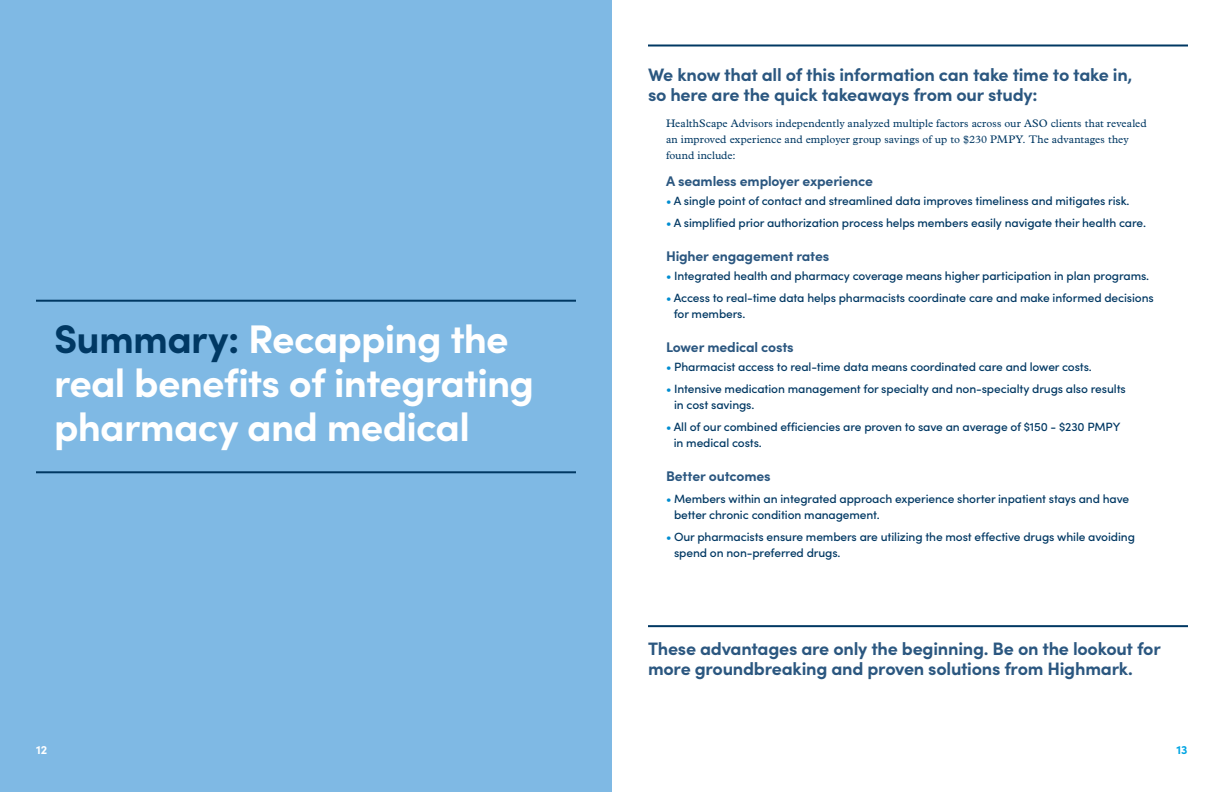
<style>
.page{position:relative;width:1224px;height:792px;background:#fff}
.page>*{position:absolute;margin:0;border:0;box-sizing:border-box;transform-origin:0 0}
.County_Name_1{font:700 40px/44px "Sofia Pro";letter-spacing:-.02em;color:#fff}
.t1{font:700 18px/20px "Sofia Pro";letter-spacing:-.015em;color:#2b5780}
.t2{font:700 14px "Sofia Pro";letter-spacing:-.01em;color:#2b5780}
.t3{font:500 12px/16px "Sofia Pro";letter-spacing:-.01em;color:#003863}
.County_Name_1-2{font:700 12px "Sofia Pro";color:#00a5e3}
.County_Name_1-3{font:700 12px "Sofia Pro";color:#fff}
.t4{font:11px/16px "Plantin MT Pro";letter-spacing:.005em;color:#003863}
.s1{color:#003863}
.s2{color:#008dd1}
</style>
<div class="page">
<hr style="left:648px;top:44px;width:540px;height:2px;background:#003863">
<hr style="left:648px;top:625px;width:540px;height:2px;background:#003863">
<div style="left:0;top:0;width:612px;height:792px;background:#7fb9e4"></div>
<hr style="left:36px;top:471px;width:540px;height:2px;background:#003863">
<hr style="left:36px;top:300px;width:540px;height:2px;background:#003863">
<p class="County_Name_1" style="left:54px;top:314px;width:482px"><span class="s1">Summary:</span> Recapping the real benefits of integrating pharmacy and medical</p>
<p class="County_Name_1-3" style="left:36px;top:741px;width:13px">12</p>
<p class="t1" style="left:648px;top:63px;width:486px">We know that all of this information can take time to take in, so here are the quick takeaways from our study:</p>
<p class="t4" style="left:666px;top:115px;width:482px">HealthScape Advisors independently analyzed multiple factors across our ASO clients that revealed an improved experience and employer group savings of up to $230 PMPY. The advantages they found include:</p>
<p class="t2" style="left:666px;top:170px;width:208px">A seamless employer experience</p>
<p class="t3" style="left:666px;top:192px;width:465px"><span class="s2">•</span> A single point of contact and streamlined data improves timeliness and mitigates risk.</p>
<p class="t3" style="left:666px;top:214px;width:482px"><span class="s2">•</span> A simplified prior authorization process helps members easily navigate their health care.</p>
<p class="t2" style="left:666px;top:245px;width:165px">Higher engagement rates</p>
<p class="t3" style="left:666px;top:267px;width:485px"><span class="s2">•</span> Integrated health and pharmacy coverage means higher participation in plan programs.</p>
<p class="t3" style="left:674px;top:289px;width:482px;text-indent:-8px"><span class="s2">•</span> Access to real-time data helps pharmacists coordinate care and make informed decisions for members.</p>
<p class="t2" style="left:666px;top:336px;width:129px">Lower medical costs</p>
<p class="t3" style="left:666px;top:358px;width:427px"><span class="s2">•</span> Pharmacist access to real-time data means coordinated care and lower costs.</p>
<p class="t3" style="left:674px;top:380px;width:453px;text-indent:-8px"><span class="s2">•</span> Intensive medication management for specialty and non-specialty drugs also results in cost savings.</p>
<p class="t3" style="left:674px;top:418px;width:448px;text-indent:-8px"><span class="s2">•</span> All of our combined efficiencies are proven to save an average of $150 - $230 PMPY in medical costs.</p>
<p class="t2" style="left:666px;top:465px;width:106px">Better outcomes</p>
<p class="t3" style="left:674px;top:490px;width:457px;text-indent:-8px"><span class="s2">•</span> Members within an integrated approach experience shorter inpatient stays and have better chronic condition management.</p>
<p class="t3" style="left:674px;top:528px;width:462px;text-indent:-8px"><span class="s2">•</span> Our pharmacists ensure members are utilizing the most effective drugs while avoiding spend on non-preferred drugs.</p>
<p class="t1" style="left:648px;top:637px;width:514px">These advantages are only the beginning. Be on the lookout for more groundbreaking and proven solutions from Highmark.</p>
<p class="County_Name_1-2" style="left:1176px;top:741px;width:12px">13</p>
</div>
